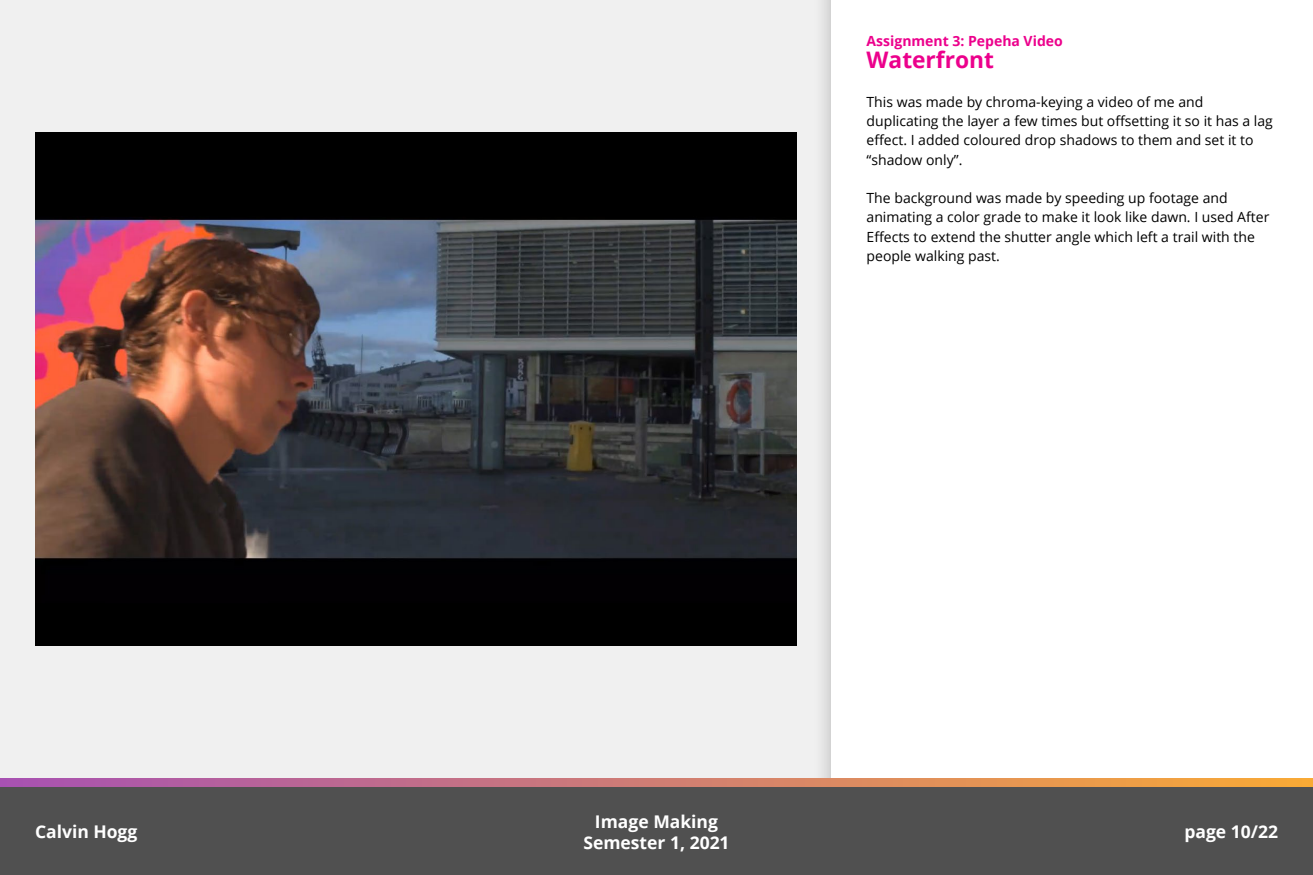
<style>
.page{position:relative;width:1313px;height:875px;background:#fff}
.page>*{position:absolute;margin:0;border:0;box-sizing:border-box;transform-origin:0 0}
.t1{font:700 22.75px "Open Sans";color:#ec008c}
.t2{font:700 17.5px/21px "Open Sans";color:#fff;text-align:center}
.Custom_style{font:14px/19.2px "Open Sans";color:#000}
.t3{font:700 14px "Open Sans";color:#ec008c}
</style>
<div class="page">
<div style="left:0;top:0;width:812px;height:779px;background:#f0f0f0"></div>
<div style="left:812px;top:0;width:500px;height:875px;background:#e5e5e5"></div>
<div style="left:831px;top:0;width:481px;height:875px;background:#fff"></div>
<svg style="left:0;top:779px;width:1312px;height:9px;background:#c1786f"></svg>
<div style="left:0;top:788px;width:1312px;height:87px;background:#505050"></div>
<img style="left:35px;top:133px;width:761px;height:513px">
<p class="t3" style="left:866px;top:31px;width:198px">Assignment 3: Pepeha Video</p>
<p class="t1" style="left:866px;top:44px;width:129px">Waterfront</p>
<p class="Custom_style" style="left:866px;top:92px;width:408px">This was made by chroma-keying a video of me and duplicating the layer a few times but offsetting it so it has a lag effect. I added coloured drop shadows to them and set it to “shadow only”.</p>
<p class="Custom_style" style="left:866px;top:188px;width:404px">The background was made by speeding up footage and animating a color grade to make it look like dawn. I used After Effects to extend the shutter angle which left a trail with the people walking past.</p>
<p class="t2" style="left:583px;top:810px;width:148px">Image Making<br>Semester 1, 2021</p>
<p class="t2" style="left:35px;top:820px;width:104px">Calvin Hogg</p>
<p class="t2" style="left:1184px;top:821px;width:95px">page 10/22</p>
</div>
